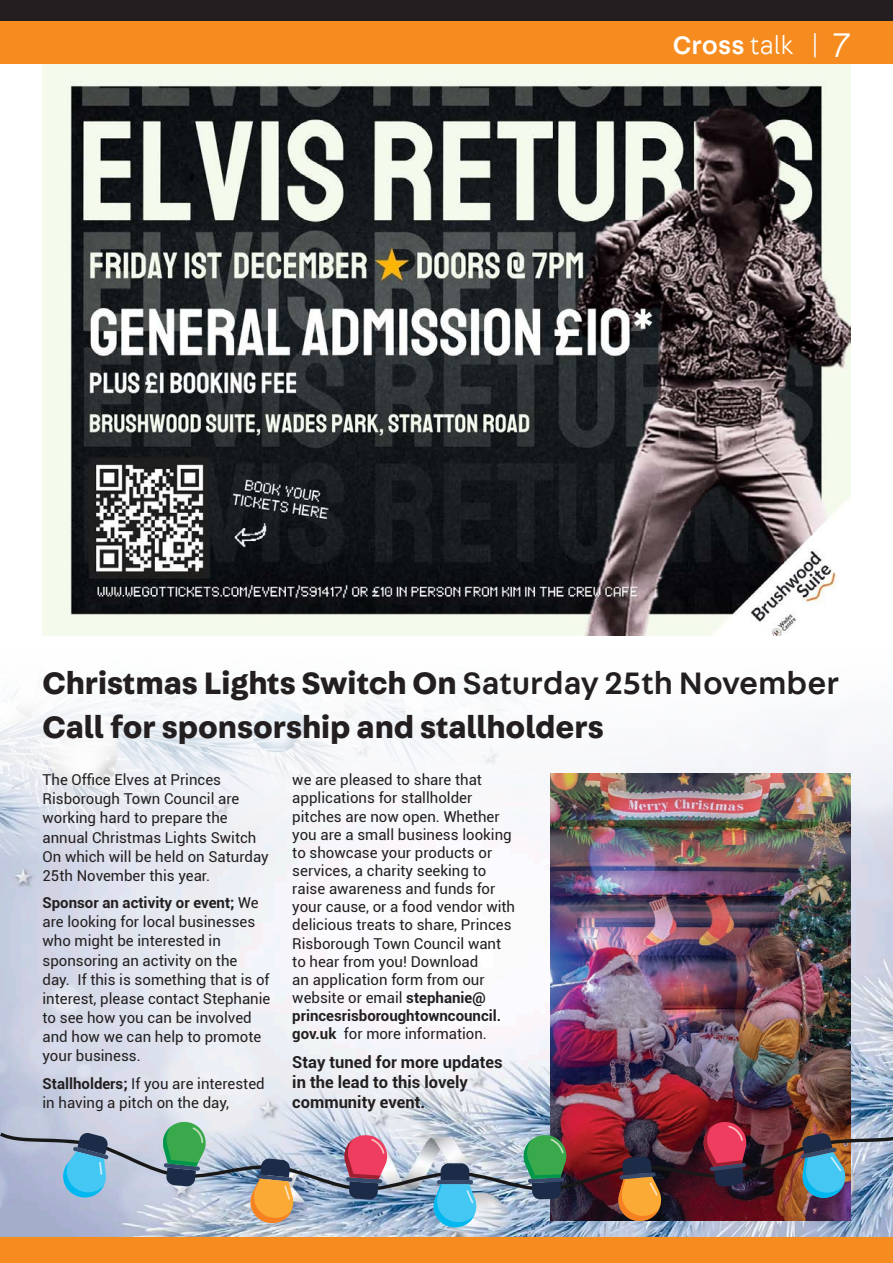
<style>
.page{position:relative;width:893px;height:1263px;background:#fff}
.page>*{position:absolute;margin:0;border:0;box-sizing:border-box;transform-origin:0 0}
.t1{font:700 33px/43.5px "Fabriga";color:#231f20}
.t2{font:500 27px "Fabriga";color:#fff}
.t3{font:700 16.5px/20px "Roboto";color:#231f20}
.t4{font:15px/19px "Roboto";color:#231f20}
.s1{font-weight:300}
.s2{font-weight:300;font-size:36px}
.s3{font-weight:500}
.s4{font-weight:700}
</style>
<div class="page">
<img style="left:0;top:683px;width:893px;height:554px">
<div style="left:0;top:1237px;width:893px;height:26px;background:#f68b1f"></div>
<div style="left:0;top:0;width:893px;height:26px;background:#231f20"></div>
<div style="left:0;top:21px;width:893px;height:43px;background:#f68b1f"></div>
<img style="left:551px;top:774px;width:299px;height:446px">
<img style="left:43px;top:64px;width:807px;height:571px">
<img style="left:0;top:1132px;width:893px;height:59px">
<svg style="left:432px;top:1163px;width:46px;height:64px;background:#54a4c6"></svg>
<svg style="left:161px;top:1122px;width:47px;height:65px;background:#5c9a78"></svg>
<svg style="left:702px;top:1122px;width:46px;height:65px;background:#8c2d46"></svg>
<svg style="left:343px;top:1135px;width:46px;height:65px;background:#a95b77"></svg>
<svg style="left:522px;top:1135px;width:46px;height:64px;background:#46805c"></svg>
<svg style="left:617px;top:1156px;width:46px;height:65px;background:#946332"></svg>
<svg style="left:249px;top:1158px;width:46px;height:65px;background:#b38f62"></svg>
<svg style="left:62px;top:1132px;width:47px;height:66px;background:#5aa5c7"></svg>
<svg style="left:801px;top:1132px;width:46px;height:66px;background:#508699"></svg>
<p class="t2" style="left:673px;top:27px;width:179px">Cross <span class="s1">talk |</span> <span class="s2">7</span></p>
<p class="t1" style="left:43px;top:660px;width:798px">Christmas Lights Switch On <span class="s3">Saturday 25th November<br></span>Call for sponsorship and stallholders</p>
<p class="t4" style="left:43px;top:770px;width:228px">The Office Elves at Princes<br>Risborough Town Council are working hard to prepare the annual Christmas Lights Switch<br>On which will be held on Saturday<br>25th November this year.</p>
<p class="t4" style="left:43px;top:893px;width:229px"><span class="s4">Sponsor an activity or event;</span> We are looking for local businesses who might be interested in sponsoring an activity on the<br>day. If this is something that is of interest, please contact Stephanie to see how you can be involved and how we can help to promote your business.</p>
<p class="t4" style="left:43px;top:1073px;width:224px"><span class="s4">Stallholders;</span> If you are interested in having a pitch on the day,</p>
<p class="t4" style="left:292px;top:770px;width:224px;line-height:18.1px">we are pleased to share that applications for stallholder pitches are now open. Whether you are a small business looking to showcase your products or services, a charity seeking to raise awareness and funds for your cause, or a food vendor with delicious treats to share, Princes<br>Risborough Town Council want to hear from you! Download<br>an application form from our website or email <span class="s4">stephanie@ princesrisboroughtowncouncil. gov.uk</span> for more information.</p>
<p class="t3" style="left:292px;top:1051px;width:212px">Stay tuned for more updates in the lead to this lovely community event.</p>
</div>
